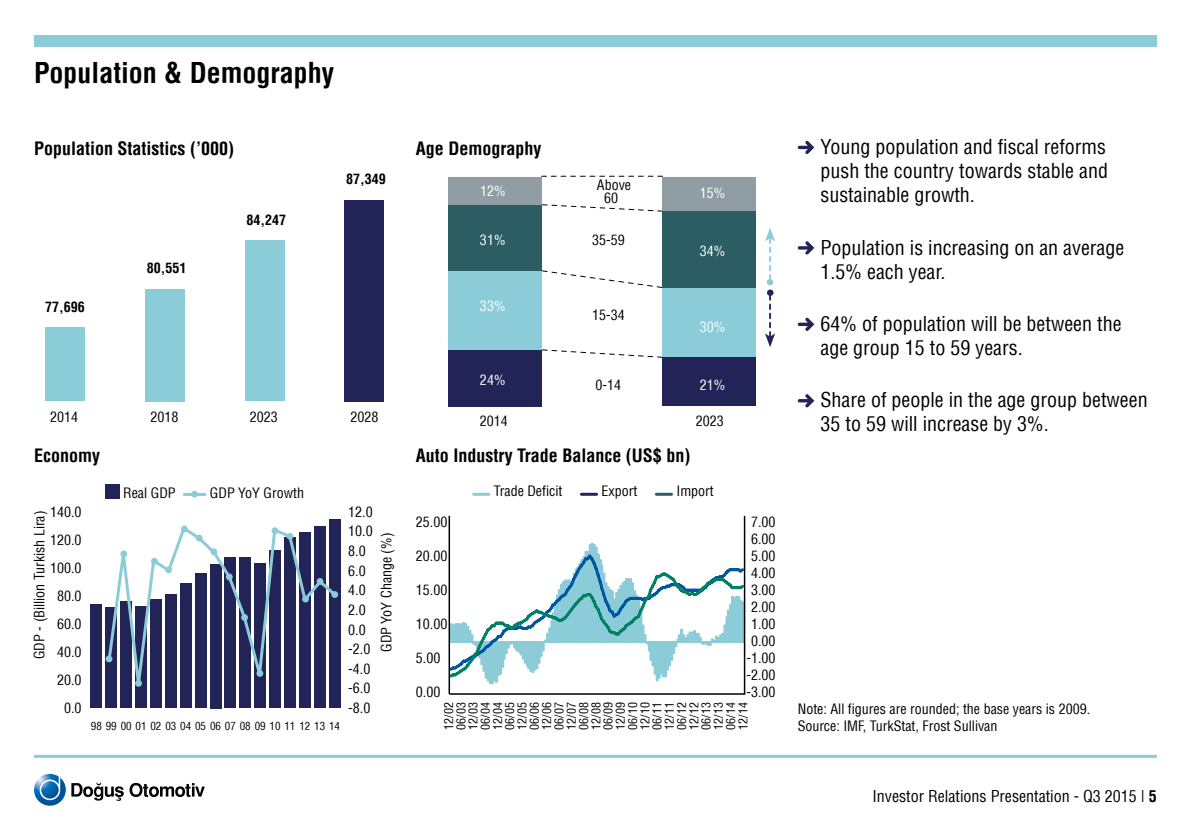
<style>
.page{position:relative;width:1191px;height:840px;background:#fff}
.page>*{position:absolute;margin:0;border:0;box-sizing:border-box;transform-origin:0 0}
.t1{font:700 condensed 28px "Helvetica";color:#000}
.t2{font:condensed 20px/24px "Helvetica";color:#000}
.t3{font:700 condensed 18px "Helvetica";color:#000}
.t4{font:condensed 16px "Helvetica";color:#000}
.t5{font:condensed 14px/17px "Helvetica";color:#000}
.t6{font:condensed 14px "Helvetica";color:#fff}
.t7{font:700 condensed 14px "Helvetica";color:#000}
.t8{font:condensed 12px/12.2px "Helvetica";color:#000;text-align:justify}
.t9{font:condensed 11px "Helvetica";color:#000}
.s1{font-weight:700}
</style>
<div class="page">
<div style="left:34px;top:35px;width:1123px;height:12px;background:#8bccd8"></div>
<hr style="left:34px;top:754px;width:1123px;height:3px;background:#8bccd8">
<svg style="left:34px;top:773px;width:171px;height:32px"></svg>
<svg style="left:797px;top:141px;width:17px;height:13px"></svg>
<svg style="left:797px;top:241px;width:17px;height:13px"></svg>
<svg style="left:797px;top:317px;width:17px;height:14px"></svg>
<svg style="left:797px;top:394px;width:17px;height:13px"></svg>
<svg style="left:541px;top:176px;width:121px;height:1px"></svg>
<svg style="left:542px;top:204px;width:120px;height:8px"></svg>
<svg style="left:542px;top:270px;width:120px;height:18px"></svg>
<svg style="left:542px;top:349px;width:120px;height:9px"></svg>
<div style="left:767px;top:289px;width:6px;height:7px;background:#222356;border-radius:50%"></div>
<svg style="left:765px;top:295px;width:10px;height:52px"></svg>
<div style="left:766px;top:279px;width:7px;height:6px;background:#8bccd8;border-radius:50%"></div>
<svg style="left:765px;top:228px;width:10px;height:51px"></svg>
<div style="left:448px;top:350px;width:94px;height:56px;background:#222356"></div>
<div style="left:448px;top:271px;width:94px;height:79px;background:#8bccd8"></div>
<div style="left:448px;top:205px;width:94px;height:66px;background:#2b5d63"></div>
<div style="left:448px;top:177px;width:94px;height:28px;background:#909ea4"></div>
<div style="left:662px;top:177px;width:94px;height:34px;background:#909ea4"></div>
<div style="left:662px;top:357px;width:94px;height:49px;background:#222356"></div>
<div style="left:662px;top:287px;width:94px;height:70px;background:#8bccd8"></div>
<div style="left:662px;top:211px;width:94px;height:76px;background:#2b5d63"></div>
<div style="left:45px;top:327px;width:40px;height:74px;background:#8bccd8"></div>
<div style="left:145px;top:289px;width:40px;height:112px;background:#8bccd8"></div>
<div style="left:245px;top:240px;width:39px;height:161px;background:#8bccd8"></div>
<div style="left:344px;top:200px;width:40px;height:201px;background:#222356"></div>
<hr style="left:449px;top:692px;width:296px;height:2px;background:#000">
<hr style="left:474px;top:492px;width:15px;height:3px;background:#8bccd8">
<hr style="left:581px;top:492px;width:15px;height:3px;background:#222356">
<hr style="left:656px;top:492px;width:15px;height:3px;background:#2b5d63">
<div style="left:91px;top:604px;width:11px;height:103px;background:#222356"></div>
<div style="left:106px;top:607px;width:11px;height:100px;background:#222356"></div>
<div style="left:120px;top:600px;width:12px;height:107px;background:#222356"></div>
<div style="left:135px;top:605px;width:12px;height:102px;background:#222356"></div>
<div style="left:165px;top:594px;width:11px;height:113px;background:#222356"></div>
<div style="left:180px;top:583px;width:11px;height:124px;background:#222356"></div>
<div style="left:195px;top:573px;width:11px;height:134px;background:#222356"></div>
<div style="left:210px;top:563px;width:11px;height:145px;background:#222356"></div>
<div style="left:225px;top:557px;width:11px;height:150px;background:#222356"></div>
<div style="left:240px;top:557px;width:11px;height:150px;background:#222356"></div>
<div style="left:254px;top:563px;width:12px;height:144px;background:#222356"></div>
<div style="left:269px;top:550px;width:12px;height:157px;background:#222356"></div>
<div style="left:299px;top:532px;width:11px;height:175px;background:#222356"></div>
<div style="left:314px;top:526px;width:11px;height:181px;background:#222356"></div>
<div style="left:329px;top:519px;width:11px;height:188px;background:#222356"></div>
<div style="left:284px;top:537px;width:12px;height:170px;background:#222356"></div>
<div style="left:150px;top:599px;width:12px;height:108px;background:#222356"></div>
<div style="left:105px;top:484px;width:15px;height:14px;background:#222356"></div>
<hr style="left:184px;top:492px;width:21px;height:3px;background:#8bccd8">
<div style="left:191px;top:490px;width:7px;height:7px;background:#8bccd8;border-radius:50%"></div>
<svg style="left:450px;top:551px;width:296px;height:128px"></svg>
<hr style="left:448px;top:515px;width:2px;height:178px;background:#000">
<hr style="left:744px;top:515px;width:1px;height:178px;background:#000">
<svg style="left:106px;top:526px;width:233px;height:160px"></svg>
<div style="left:106px;top:655px;width:6px;height:7px;background:#8bccd8;border-radius:50%"></div>
<div style="left:120px;top:550px;width:7px;height:7px;background:#8bccd8;border-radius:50%"></div>
<div style="left:135px;top:679px;width:7px;height:7px;background:#8bccd8;border-radius:50%"></div>
<div style="left:151px;top:557px;width:7px;height:7px;background:#8bccd8;border-radius:50%"></div>
<div style="left:165px;top:566px;width:7px;height:7px;background:#8bccd8;border-radius:50%"></div>
<div style="left:181px;top:525px;width:7px;height:7px;background:#8bccd8;border-radius:50%"></div>
<div style="left:196px;top:534px;width:7px;height:7px;background:#8bccd8;border-radius:50%"></div>
<div style="left:210px;top:548px;width:7px;height:7px;background:#8bccd8;border-radius:50%"></div>
<div style="left:226px;top:573px;width:7px;height:7px;background:#8bccd8;border-radius:50%"></div>
<div style="left:241px;top:613px;width:7px;height:7px;background:#8bccd8;border-radius:50%"></div>
<div style="left:256px;top:669px;width:7px;height:7px;background:#8bccd8;border-radius:50%"></div>
<div style="left:271px;top:527px;width:7px;height:6px;background:#8bccd8;border-radius:50%"></div>
<div style="left:286px;top:532px;width:7px;height:7px;background:#8bccd8;border-radius:50%"></div>
<div style="left:302px;top:595px;width:7px;height:7px;background:#8bccd8;border-radius:50%"></div>
<svg style="left:316px;top:577px;width:7px;height:7px"></svg>
<svg style="left:331px;top:590px;width:7px;height:7px"></svg>
<h1 class="t1" style="left:34px;top:56px;width:302px">Population &amp; Demography</h1>
<p class="t3" style="left:34px;top:138px;width:202px">Population Statistics (’000)</p>
<p class="t7" style="left:45px;top:298px;width:41px">77,696</p>
<p class="t7" style="left:147px;top:259px;width:41px">80,551</p>
<p class="t7" style="left:246px;top:211px;width:41px">84,247</p>
<p class="t7" style="left:346px;top:170px;width:41px">87,349</p>
<p class="t5" style="left:50px;top:408px;width:30px">2014</p>
<p class="t5" style="left:150px;top:408px;width:29px">2018</p>
<p class="t5" style="left:250px;top:408px;width:29px">2023</p>
<p class="t5" style="left:350px;top:408px;width:29px">2028</p>
<p class="t3" style="left:416px;top:138px;width:127px">Age Demography</p>
<p class="t5" style="left:597px;top:178px;width:36px;line-height:13.2px;text-align:center">Above<br>60</p>
<p class="t6" style="left:480px;top:182px;width:27px">12%</p>
<p class="t6" style="left:699px;top:184px;width:27px">15%</p>
<p class="t6" style="left:480px;top:231px;width:27px">31%</p>
<p class="t5" style="left:592px;top:231px;width:34px">35-59</p>
<p class="t6" style="left:699px;top:242px;width:27px">34%</p>
<p class="t6" style="left:480px;top:296px;width:27px">33%</p>
<p class="t5" style="left:592px;top:306px;width:34px">15-34</p>
<p class="t6" style="left:699px;top:318px;width:27px">30%</p>
<p class="t6" style="left:480px;top:371px;width:27px">24%</p>
<p class="t6" style="left:699px;top:376px;width:27px">21%</p>
<p class="t5" style="left:595px;top:376px;width:27px">0-14</p>
<p class="t5" style="left:480px;top:412px;width:29px">2014</p>
<p class="t5" style="left:696px;top:412px;width:29px">2023</p>
<p class="t3" style="left:34px;top:444px;width:67px">Economy</p>
<p class="t3" style="left:416px;top:444px;width:276px">Auto Industry Trade Balance (US$ bn)</p>
<p class="t5" style="left:123px;top:483px;width:54px">Real GDP</p>
<p class="t5" style="left:210px;top:483px;width:96px">GDP YoY Growth</p>
<p class="t5" style="left:50px;top:497px;width:33px;line-height:28px;text-align:right">140.0<br>120.0<br>100.0<br>80.0<br>60.0<br>40.0<br>20.0<br>0.0</p>
<p class="t5" style="left:348px;top:501px;width:26px;line-height:19.6px">12.0<br>10.0<br>8.0<br>6.0<br>4.0<br>2.0<br>0.0 -2.0 -4.0 -6.0 -8.0</p>
<p class="t5" style="left:31px;top:658px;width:150px;rotate:-90deg">GDP - (Billion Turkish Lira)</p>
<p class="t9" style="left:91px;top:719px;width:251px">98 99 00 01 02 03 04 05 06 07 08 09 10 11 12 13 14</p>
<p class="t5" style="left:378px;top:651px;width:121px;rotate:-90deg">GDP YoY Change (%)</p>
<p class="t5" style="left:416px;top:512px;width:33px">25.00</p>
<p class="t5" style="left:416px;top:547px;width:33px">20.00</p>
<p class="t5" style="left:416px;top:581px;width:33px">15.00</p>
<p class="t5" style="left:416px;top:615px;width:33px">10.00</p>
<p class="t5" style="left:416px;top:649px;width:26px">5.00</p>
<p class="t5" style="left:416px;top:683px;width:26px">0.00</p>
<p class="t5" style="left:494px;top:481px;width:70px">Trade Deficit</p>
<p class="t5" style="left:601px;top:481px;width:37px">Export</p>
<p class="t5" style="left:676px;top:481px;width:39px">Import</p>
<p class="t5" style="left:746px;top:512px;width:31px;text-align:center">7.00<br>6.00<br>5.00<br>4.00<br>3.00<br>2.00<br>1.00<br>0.00 -1.00 -2.00 -3.00</p>
<p class="t8" style="left:442px;top:729px;width:29px;rotate:-90deg">12/02<br>06/03<br>12/03<br>06/04<br>12/04<br>06/05<br>12/05<br>06/06<br>12/06<br>06/07<br>12/07<br>06/08<br>12/08<br>06/09<br>12/09<br>06/10<br>12/10<br>06/11<br>12/11<br>06/12<br>12/12<br>06/13<br>12/13<br>06/14<br>12/14</p>
<h2 class="t2" style="left:820px;top:134px;width:289px;text-align:justify">Young population and fiscal reforms push the country towards stable and sustainable growth.</h2>
<h2 class="t2" style="left:820px;top:235px;width:305px">Population is increasing on an average<br>1.5% each year.</h2>
<h2 class="t2" style="left:820px;top:311px;width:303px">64% of population will be between the age group 15 to 59 years.</h2>
<h2 class="t2" style="left:820px;top:387px;width:329px">Share of people in the age group between<br>35 to 59 will increase by 3%.</h2>
<p class="t5" style="left:797px;top:700px;width:294px">Note: All figures are rounded; the base years is 2009.<br>Source: IMF, TurkStat, Frost Sullivan</p>
<p class="t4" style="left:872px;top:785px;width:286px">Investor Relations Presentation - Q3 2015 | <span class="s1">5</span></p>
</div>
